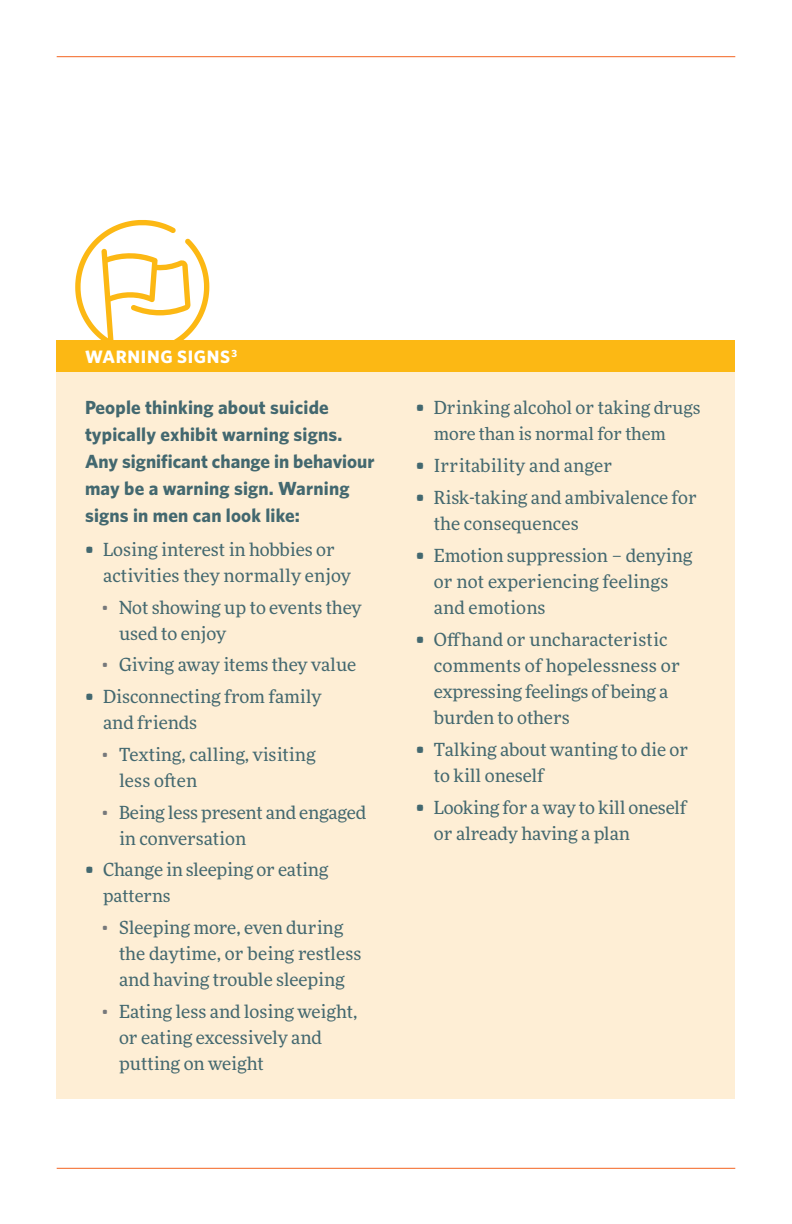
<style>
.page{position:relative;width:792px;height:1224px;background:#fff}
.page>*{position:absolute;margin:0;border:0;box-sizing:border-box;transform-origin:0 0}
.t1{font:700 19px/27px "Whitney HTF";letter-spacing:.01em;color:#43686f}
.t2{font:18px/26px "More Pro";color:#43686f}
.t3{font:700 18px "Whitney HTF";letter-spacing:.035em;color:#fff}
.t4{font:17.6px "More Pro";color:#43686f}
.s1{font-family:"Whitney HTF";font-weight:700}
.s2{font-family:"Whitney HTF";font-weight:700;font-size:12px;color:#76787b}
.s3{font-size:17.6px}
</style>
<div class="page">
<hr style="left:57px;top:56px;width:678px;height:1px;background:#f36421">
<hr style="left:57px;top:1168px;width:678px;height:1px;background:#f36421">
<svg style="left:75px;top:220px;width:134px;height:120px"></svg>
<div style="left:57px;top:372px;width:678px;height:727px;background:#feeed5"></div>
<div style="left:57px;top:340px;width:678px;height:32px;background:#fcb814"></div>
<p class="t3" style="left:85px;top:346px;width:154px">WARNING SIGNS<sup>3</sup></p>
<p class="t1" style="left:85px;top:393px;width:291px">People thinking about suicide typically exhibit warning signs.<br>Any significant change in behaviour may be a warning sign. Warning signs in men can look like:</p>
<p class="t2" style="left:103px;top:535px;width:249px;text-indent:-18px"><span class="s1">•</span> Losing interest in hobbies or activities they normally enjoy</p>
<p class="t2" style="left:119px;top:593px;width:244px;text-indent:-17px"><span class="s2">•</span> Not showing up to events they used to enjoy</p>
<p class="t2" style="left:102px;top:651px;width:256px"><span class="s2">•</span> Giving away items they value</p>
<p class="t2" style="left:103px;top:683px;width:220px;text-indent:-18px"><span class="s1">•</span> Disconnecting from family and friends</p>
<p class="t2" style="left:119px;top:741px;width:198px;text-indent:-17px"><span class="s2">•</span> Texting, calling, visiting less often</p>
<p class="t2" style="left:119px;top:799px;width:249px;text-indent:-17px"><span class="s2">•</span> Being less present and engaged in conversation</p>
<p class="t2" style="left:85px;top:856px;width:245px"><span class="s1">•</span> Change in sleeping or eating</p>
<p class="t4" style="left:103px;top:884px;width:69px">patterns</p>
<p class="t2" style="left:119px;top:914px;width:244px;text-indent:-17px"><span class="s2">•</span> Sleeping more, even during the daytime, or being restless and having trouble sleeping</p>
<p class="t2" style="left:119px;top:998px;width:240px;text-indent:-17px"><span class="s2">•</span> Eating less and losing weight, or eating excessively and putting on weight</p>
<p class="t2" style="left:416px;top:393px;width:286px"><span class="s1">•</span> Drinking alcohol or taking <span class="s3">drugs</span></p>
<p class="t4" style="left:434px;top:421px;width:233px">more than is normal for them</p>
<p class="t2" style="left:416px;top:451px;width:198px"><span class="s1">•</span> Irritability and anger</p>
<p class="t2" style="left:434px;top:483px;width:265px;text-indent:-18px"><span class="s1">•</span> Risk-taking and ambivalence for the consequences</p>
<p class="t2" style="left:434px;top:541px;width:260px;text-indent:-18px"><span class="s1">•</span> Emotion suppression – denying or not experiencing feelings and emotions</p>
<p class="t2" style="left:434px;top:625px;width:248px;text-indent:-18px"><span class="s1">•</span> Offhand or uncharacteristic comments of hopelessness or expressing feelings of being a burden to others</p>
<p class="t2" style="left:434px;top:735px;width:256px;text-indent:-18px"><span class="s1">•</span> Talking about wanting to die or to kill oneself</p>
<p class="t2" style="left:434px;top:793px;width:254px;text-indent:-18px"><span class="s1">•</span> Looking for a way to kill oneself or already having a plan</p>
</div>
